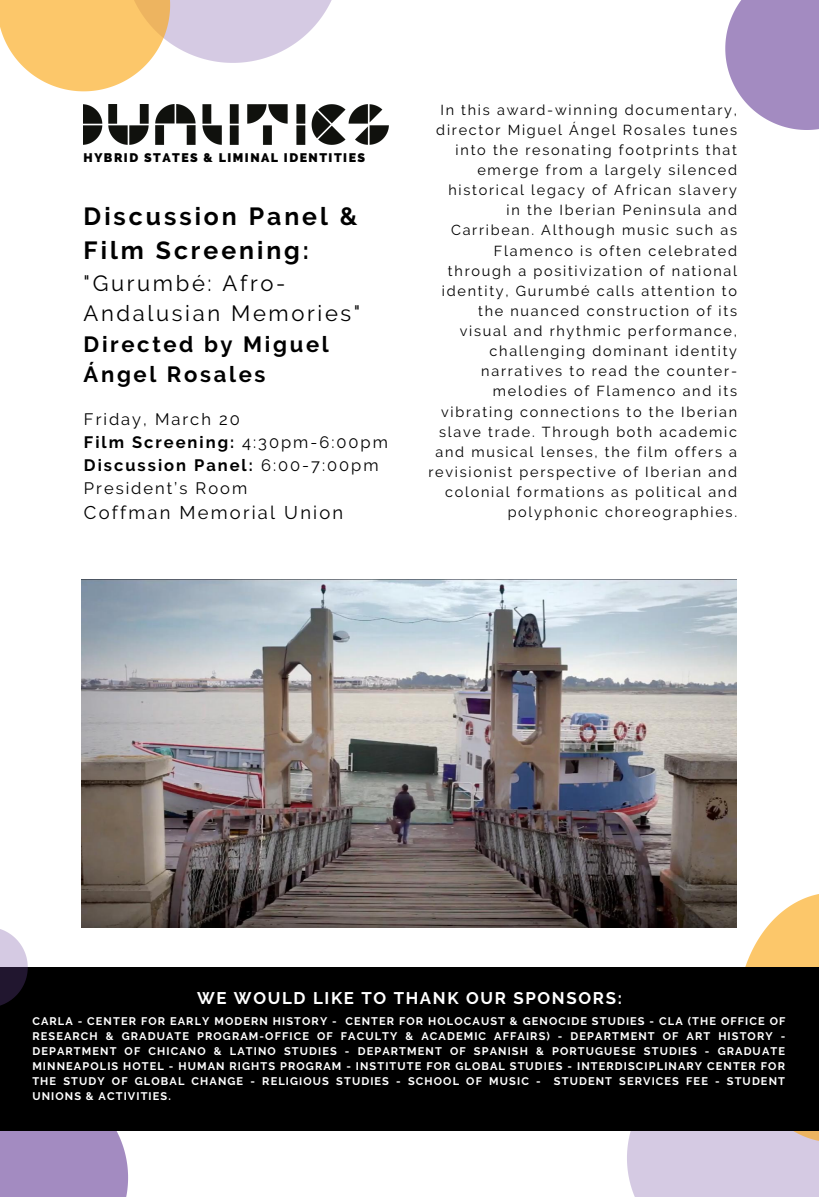
<style>
.page{position:relative;width:819px;height:1197px;background:#fff}
.page>*{position:absolute;margin:0;border:0;box-sizing:border-box;transform-origin:0 0}
.t1{font:700 24.76px/34.4px "Raleway";letter-spacing:.12em;color:#000}
.t2{font:22.05px/30.5px "Raleway";letter-spacing:.12em;color:#000}
.t3{font:700 22.05px/30.5px "Raleway";letter-spacing:.12em;color:#000}
.t4{font:18.38px "Raleway";letter-spacing:.12em;color:#000}
.t5{font:700 16.8px "Raleway";letter-spacing:.1em;color:#fff}
.t6{font:16.54px/23px "Raleway";letter-spacing:.12em;color:#000}
.t7{font:14.44px/20.1px "Raleway";letter-spacing:.12em;color:#000;text-align:right}
.t8{font:800 12.42px "Raleway";letter-spacing:.12em;color:#000}
.t9{font:700 11.03px/15px "Raleway";letter-spacing:.1em;color:#fff;text-align:justify}
.s1{font-weight:700}
</style>
<div class="page">
<div style="left:0;top:1131px;width:128px;height:66px;background:#a38bc1"></div>
<svg style="left:627px;top:894px;width:192px;height:303px"></svg>
<div style="left:0;top:967px;width:819px;height:164px;background:#000"></div>
<svg style="left:725px;top:0;width:94px;height:130px;background:#af9bc9"></svg>
<svg style="left:0;top:929px;width:28px;height:77px"></svg>
<img style="left:84px;top:104px;width:305px;height:41px">
<svg style="left:0;top:0;width:332px;height:91px"></svg>
<img style="left:82px;top:579px;width:655px;height:348px">
<p class="t8" style="left:84px;top:150px;width:283px">HYBRID STATES &amp; LIMINAL IDENTITIES</p>
<h1 class="t1" style="left:84px;top:199px;width:275px">Discussion Panel &amp;<br>Film Screening:</h1>
<h2 class="t2" style="left:84px;top:268px;width:278px">"Gurumbé: Afro-<br>Andalusian Memories"</h2>
<h2 class="t3" style="left:84px;top:329px;width:247px">Directed by Miguel<br>Ángel Rosales</h2>
<p class="t6" style="left:84px;top:408px;width:305px">Friday, March 20<br><span class="s1">Film Screening:</span> 4:30pm-6:00pm<br><span class="s1">Discussion Panel:</span> 6:00-7:00pm<br>President’s Room</p>
<p class="t4" style="left:84px;top:502px;width:261px">Coffman Memorial Union</p>
<p class="t7" style="left:428px;top:100px;width:310px">In this award-winning documentary, director Miguel Ángel Rosales tunes into the resonating footprints that emerge from a largely silenced historical legacy of African slavery<br>in the Iberian Peninsula and Carribean. Although music such as Flamenco is often celebrated through a positivization of national identity, Gurumbé calls attention to the nuanced construction of its visual and rhythmic performance, challenging dominant identity narratives to read the counter&shy;melodies of Flamenco and its vibrating connections to the Iberian slave trade. Through both academic and musical lenses, the film offers a revisionist perspective of Iberian and colonial formations as political and polyphonic choreographies.</p>
<p class="t5" style="left:197px;top:988px;width:426px">WE WOULD LIKE TO THANK OUR SPONSORS:</p>
<p class="t9" style="left:32px;top:1013px;width:755px">CARLA - CENTER FOR EARLY MODERN HISTORY - CENTER FOR HOLOCAUST &amp; GENOCIDE STUDIES - CLA (THE OFFICE OF RESEARCH &amp; GRADUATE PROGRAM-OFFICE OF FACULTY &amp; ACADEMIC AFFAIRS) - DEPARTMENT OF ART HISTORY - DEPARTMENT OF CHICANO &amp; LATINO STUDIES - DEPARTMENT OF SPANISH &amp; PORTUGUESE STUDIES - GRADUATE MINNEAPOLIS HOTEL - HUMAN RIGHTS PROGRAM - INSTITUTE FOR GLOBAL STUDIES - INTERDISCIPLINARY CENTER FOR THE STUDY OF GLOBAL CHANGE - RELIGIOUS STUDIES - SCHOOL OF MUSIC - STUDENT SERVICES FEE - STUDENT UNIONS &amp; ACTIVITIES.</p>
</div>
